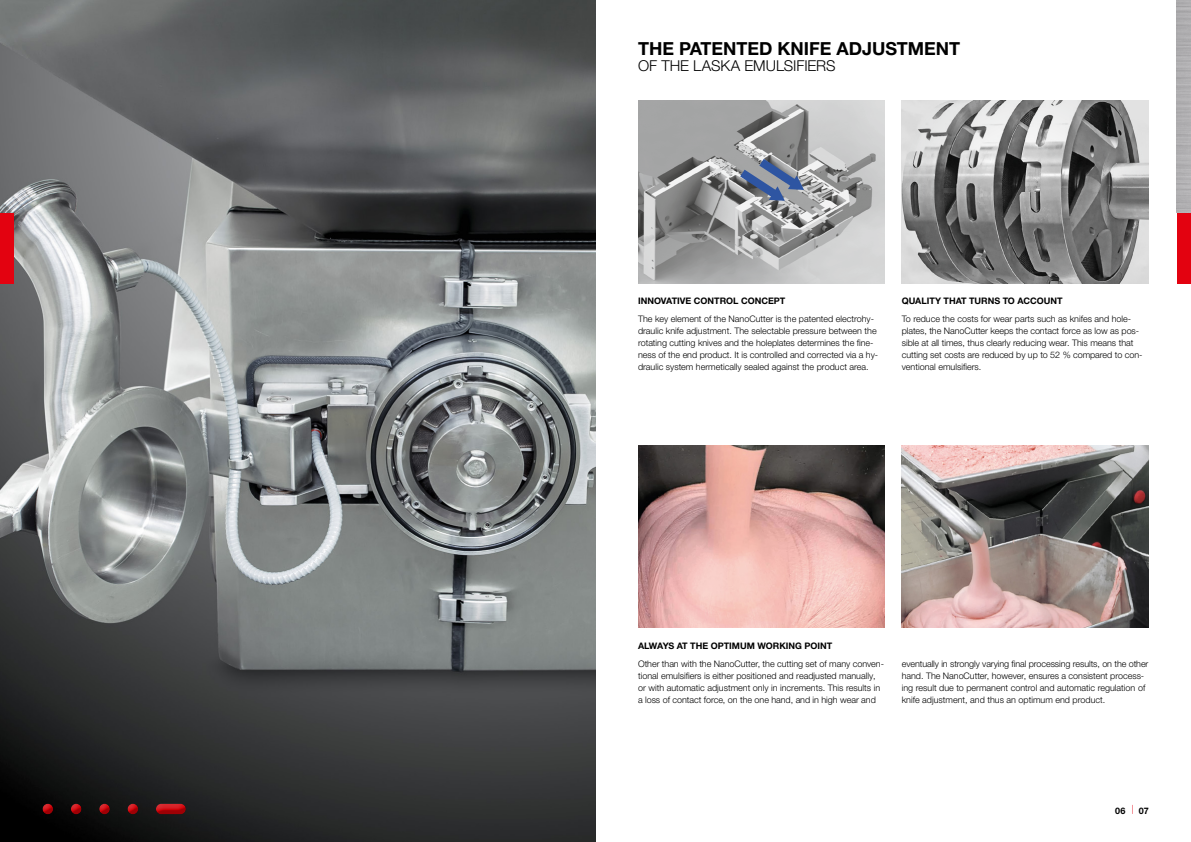
<style>
.page{position:relative;width:1191px;height:842px;background:#fff}
.page>*{position:absolute;margin:0;border:0;box-sizing:border-box;transform-origin:0 0}
.t1{font:700 18px "Helvetica Neue LTW1 G";color:#000}
.t2{font:300 15px "Helvetica Neue LTW1 G";letter-spacing:-.005em;color:#000}
.t3{font:300 9px/12px "Helvetica Neue LTW1 G";color:#000}
.t4{font:700 9px "Helvetica Neue LTW1 G";color:#000}
.t5{font:700 9px "Helvetica Neue LTW1 G";letter-spacing:.075em;color:#000}
</style>
<div class="page">
<img style="left:0;top:0;width:595px;height:842px">
<img style="left:901px;top:445px;width:247px;height:183px">
<div style="left:35px;top:796px;width:23px;height:19px;background:#070707"></div>
<div style="left:38px;top:801px;width:23px;height:14px;background:#000;opacity:.25"></div>
<div style="left:64px;top:796px;width:22px;height:19px;background:#0e100f"></div>
<div style="left:66px;top:801px;width:23px;height:14px;background:#000;opacity:.25"></div>
<div style="left:92px;top:796px;width:23px;height:19px;background:#131514"></div>
<div style="left:95px;top:801px;width:22px;height:14px;background:#000;opacity:.25"></div>
<div style="left:120px;top:796px;width:23px;height:19px;background:#181818"></div>
<div style="left:123px;top:801px;width:23px;height:14px;background:#000;opacity:.25"></div>
<div style="left:149px;top:796px;width:42px;height:19px;background:#1e1f21"></div>
<div style="left:151px;top:801px;width:42px;height:14px;background:#000;opacity:.25"></div>
<img style="left:638px;top:445px;width:246px;height:183px">
<img style="left:901px;top:101px;width:247px;height:182px">
<img style="left:638px;top:101px;width:246px;height:182px">
<svg style="left:740px;top:159px;width:64px;height:42px;background:#79859d"></svg>
<div style="left:0;top:213px;width:14px;height:70px;background:#e30210"></div>
<div style="left:1176px;top:213px;width:15px;height:70px;background:#e30210"></div>
<h1 class="t1" style="left:638px;top:38px;width:151px">THE PATENTED KNIFE</h1>
<h1 class="t1" style="left:836px;top:38px;width:86px">ADJUSTMEN</h1>
<h1 class="t1" style="left:949px;top:38px;width:12px">T</h1>
<h2 class="t2" style="left:638px;top:57px;width:199px">of the LASKA emulsifiers</h2>
<p class="t4" style="left:638px;top:295px;width:45px">INN OVATIVE</p>
<p class="t5" style="left:694px;top:295px;width:68px">CONTROL CONCEP</p>
<p class="t4" style="left:780px;top:295px;width:7px">T</p>
<p class="t3" style="left:638px;top:313px;width:242px">The key element of the NanoCutter is the patented electrohy&shy;draulic knife adjustment. The selectable pressure between the rotating cutting knives and the holeplates determines the fine&shy;ness of the end product. It is controlled and corrected via a hy&shy;draulic system hermetically sealed against the product area.</p>
<p class="t4" style="left:901px;top:295px;width:80px">QUALITY THAT TURNS</p>
<p class="t4" style="left:1002px;top:295px;width:61px">TO ACCOUNT</p>
<p class="t3" style="left:901px;top:313px;width:242px">To reduce the costs for wear parts such as knifes and hole&shy;plates, the NanoCutter keeps the contact force as low as pos&shy;sible at all times, thus clearly reducing wear. This means that cutting set costs are reduced by up to 52 % compared to con&shy;ventional emulsifiers.</p>
<p class="t4" style="left:638px;top:640px;width:99px">ALWAYS AT THE OPTIMUM</p>
<p class="t4" style="left:757px;top:640px;width:22px">WORKIN</p>
<p class="t4" style="left:795px;top:640px;width:39px">G POINT</p>
<p class="t3" style="left:638px;top:658px;width:247px">Other than with the NanoCutter, the cutting set of many conven&shy;tional emulsifiers is either positioned and readjusted manually, or with automatic adjustment only in increments. This results in a loss of contact force, on the one hand, and in high wear and</p>
<p class="t3" style="left:901px;top:658px;width:248px">eventually in strongly varying final processing results, on the other hand. The NanoCutter, however, ensures a consistent process&shy;ing result due to permanent control and automatic regulation of knife adjustment, and thus an optimum end product.</p>
<p class="t4" style="left:1115px;top:805px;width:35px">06 <sup>|</sup> 07</p>
</div>
